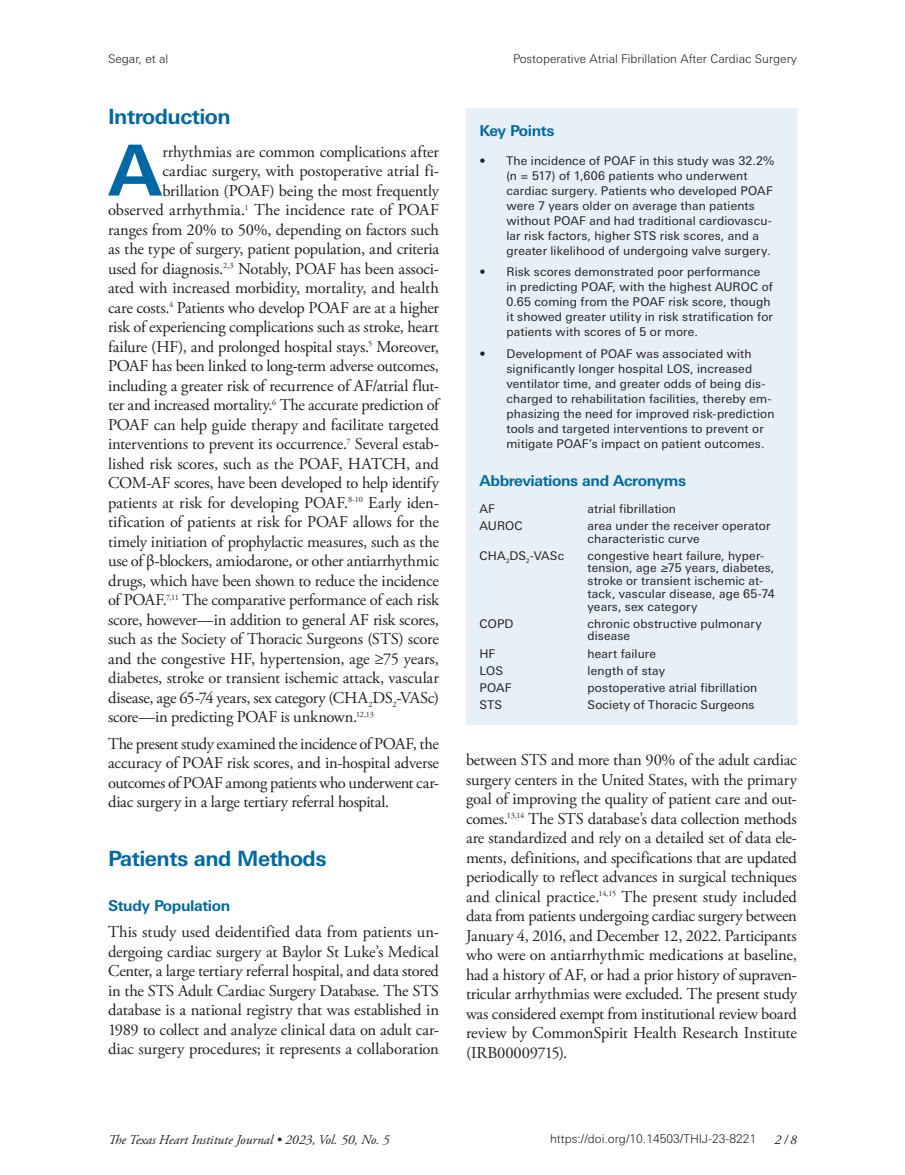
<style>
.page{position:relative;width:905px;height:1175px;background:#fff}
.page>*{position:absolute;margin:0;border:0;box-sizing:border-box;transform-origin:0 0}
.BODY_WITH_DROPCAP{font:700 70.5px "Univers Next Pro";color:#0069a3}
.HEADING_1{font:700 21px "Univers Next Pro";letter-spacing:-.025em;color:#0069a3}
.BODY_WITH_DROPCAP-2{font:16.5px "Adobe Garamond Pro";letter-spacing:-.015em;color:#231f20}
.BODY{font:16.5px/19.5px "Adobe Garamond Pro";letter-spacing:-.01em;color:#231f20;text-align:justify}
.ABREV___ACRONYM_HEADER{font:700 15px "Univers Next Pro";letter-spacing:-.025em;color:#0069a3}
.HEADING_2{font:700 15px "Univers Next Pro";letter-spacing:-.025em;color:#0069a3}
.t1{font:italic 13.5px "Adobe Garamond Pro";color:#231f20}
.ABREV___ACRONYM_BODY{font:12px/15px "Univers Next Pro";letter-spacing:.01em;color:#231f20}
.t2{font:300 12px "Univers Next Pro";color:#231f20}
.s1{font-family:"Minion Pro"}
.s2{font-style:italic}
</style>
<div class="page">
<div style="left:466px;top:109px;width:331px;height:31px;background:#e6f0f6"></div>
<div style="left:466px;top:135px;width:331px;height:136px;background:#e6f0f6"></div>
<div style="left:466px;top:247px;width:331px;height:106px;background:#e6f0f6"></div>
<div style="left:466px;top:329px;width:331px;height:135px;background:#e6f0f6"></div>
<div style="left:466px;top:459px;width:331px;height:31px;background:#e6f0f6"></div>
<div style="left:466px;top:483px;width:331px;height:46px;background:#e6f0f6"></div>
<div style="left:466px;top:500px;width:331px;height:59px;background:#e6f0f6"></div>
<div style="left:466px;top:530px;width:331px;height:97px;background:#e6f0f6"></div>
<div style="left:466px;top:598px;width:331px;height:59px;background:#e6f0f6"></div>
<div style="left:466px;top:645px;width:331px;height:46px;background:#e6f0f6"></div>
<div style="left:466px;top:679px;width:331px;height:46px;background:#e6f0f6"></div>
<p class="t2" style="left:108px;top:52px;width:62px">Segar, et al</p>
<p class="t2" style="left:513px;top:52px;width:285px">Postoperative Atrial Fibrillation After Cardiac Surgery</p>
<p class="HEADING_1" style="left:108px;top:103px;width:124px">Introduction</p>
<p class="BODY_WITH_DROPCAP" style="left:108px;top:128px;width:55px">A</p>
<p class="BODY_WITH_DROPCAP-2" style="left:162px;top:141px;width:278px">rrhythmias are common complications after</p>
<p class="BODY_WITH_DROPCAP-2" style="left:162px;top:161px;width:278px">cardiac surgery, with postoperative atrial fi-</p>
<p class="BODY_WITH_DROPCAP-2" style="left:162px;top:180px;width:278px">brillation (POAF) being the most frequently</p>
<p class="BODY_WITH_DROPCAP-2" style="left:108px;top:200px;width:332px">observed arrhythmia.<sup>1</sup> The incidence rate of POAF</p>
<p class="BODY_WITH_DROPCAP-2" style="left:108px;top:219px;width:332px">ranges from 20% to 50%, depending on factors such</p>
<p class="BODY_WITH_DROPCAP-2" style="left:108px;top:239px;width:332px">as the type of surgery, patient population, and criteria</p>
<p class="BODY_WITH_DROPCAP-2" style="left:108px;top:258px;width:332px">used for diagnosis.<sup>2,3</sup> Notably, POAF has been associ-</p>
<p class="BODY_WITH_DROPCAP-2" style="left:108px;top:278px;width:332px">ated with increased morbidity, mortality, and health</p>
<p class="BODY_WITH_DROPCAP-2" style="left:108px;top:297px;width:332px">care costs.<sup>4</sup> Patients who develop POAF are at a higher</p>
<p class="BODY_WITH_DROPCAP-2" style="left:108px;top:317px;width:332px">risk of experiencing complications such as stroke, heart</p>
<p class="BODY_WITH_DROPCAP-2" style="left:108px;top:336px;width:332px">failure (HF), and prolonged hospital stays.<sup>5</sup> Moreover,</p>
<p class="BODY_WITH_DROPCAP-2" style="left:108px;top:356px;width:332px">POAF has been linked to long-term adverse outcomes,</p>
<p class="BODY_WITH_DROPCAP-2" style="left:108px;top:375px;width:332px">including a greater risk of recurrence of AF/atrial flut-</p>
<p class="BODY_WITH_DROPCAP-2" style="left:108px;top:395px;width:332px">ter and increased mortality.<sup>6</sup> The accurate prediction of</p>
<p class="BODY_WITH_DROPCAP-2" style="left:108px;top:414px;width:332px">POAF can help guide therapy and facilitate targeted</p>
<p class="BODY_WITH_DROPCAP-2" style="left:108px;top:434px;width:332px">interventions to prevent its occurrence.<sup>7</sup> Several estab-</p>
<p class="BODY_WITH_DROPCAP-2" style="left:108px;top:453px;width:332px">lished risk scores, such as the POAF, HATCH, and</p>
<p class="BODY_WITH_DROPCAP-2" style="left:108px;top:473px;width:332px">COM-AF scores, have been developed to help identify</p>
<p class="BODY_WITH_DROPCAP-2" style="left:108px;top:492px;width:332px">patients at risk for developing POAF.<sup>8-10</sup> Early iden-</p>
<p class="BODY_WITH_DROPCAP-2" style="left:108px;top:512px;width:332px">tification of patients at risk for POAF allows for the</p>
<p class="BODY_WITH_DROPCAP-2" style="left:108px;top:531px;width:332px">timely initiation of prophylactic measures, such as the</p>
<p class="BODY_WITH_DROPCAP-2" style="left:108px;top:551px;width:332px">use of <span class="s1">β</span>-blockers, amiodarone, or other antiarrhythmic</p>
<p class="BODY_WITH_DROPCAP-2" style="left:108px;top:570px;width:332px">drugs, which have been shown to reduce the incidence</p>
<p class="BODY_WITH_DROPCAP-2" style="left:108px;top:590px;width:332px">of POAF.<sup>7,11</sup> The comparative performance of each risk</p>
<p class="BODY_WITH_DROPCAP-2" style="left:108px;top:609px;width:332px">score, however—in addition to general AF risk scores,</p>
<p class="BODY_WITH_DROPCAP-2" style="left:108px;top:629px;width:332px">such as the Society of Thoracic Surgeons (STS) score</p>
<p class="BODY_WITH_DROPCAP-2" style="left:108px;top:648px;width:332px">and the congestive HF, hypertension, age <span class="s1">≥</span>75 years,</p>
<p class="BODY_WITH_DROPCAP-2" style="left:108px;top:668px;width:332px">diabetes, stroke or transient ischemic attack, vascular</p>
<p class="BODY_WITH_DROPCAP-2" style="left:108px;top:687px;width:332px">disease, age 65-74 years, sex category (CHA<sub>2</sub>DS<sub>2</sub>-VASc)</p>
<p class="BODY_WITH_DROPCAP-2" style="left:108px;top:707px;width:267px">score—in predicting POAF is unknown.<sup>12,13</sup></p>
<p class="BODY" style="left:108px;top:734px;width:332px">The present study examined the incidence of POAF, the accuracy of POAF risk scores, and in-hospital adverse outcomes of POAF among patients who underwent car&shy;diac surgery in a large tertiary referral hospital.</p>
<p class="HEADING_1" style="left:108px;top:846px;width:220px">Patients and Methods</p>
<p class="HEADING_2" style="left:108px;top:896px;width:124px">Study Population</p>
<p class="BODY" style="left:108px;top:923px;width:332px">This study used deidentified data from patients un&shy;dergoing cardiac surgery at Baylor St Luke’s Medical Center, a large tertiary referral hospital, and data stored in the STS Adult Cardiac Surgery Database. The STS database is a national registry that was established in 1989 to collect and analyze clinical data on adult car&shy;diac surgery procedures; it represents a collaboration</p>
<p class="ABREV___ACRONYM_HEADER" style="left:479px;top:122px;width:76px">Key Points</p>
<p class="ABREV___ACRONYM_BODY" style="left:506px;top:153px;width:269px;text-indent:-27px">• The incidence of POAF in this study was 32.2% (n = 517) of 1,606 patients who underwent cardiac surgery. Patients who developed POAF were 7 years older on average than patients without POAF and had traditional cardiovascu&shy;lar risk factors, higher STS risk scores, and a greater likelihood of undergoing valve surgery.</p>
<p class="ABREV___ACRONYM_BODY" style="left:506px;top:264px;width:268px;text-indent:-27px">• Risk scores demonstrated poor performance in predicting POAF, with the highest AUROC of 0.65 coming from the POAF risk score, though it showed greater utility in risk stratification for patients with scores of 5 or more.</p>
<p class="ABREV___ACRONYM_BODY" style="left:506px;top:346px;width:269px;text-indent:-27px">• Development of POAF was associated with significantly longer hospital LOS, increased ventilator time, and greater odds of being dis&shy;charged to rehabilitation facilities, thereby em&shy;phasizing the need for improved risk-prediction tools and targeted interventions to prevent or mitigate POAF’s impact on patient outcomes.</p>
<p class="ABREV___ACRONYM_HEADER" style="left:479px;top:472px;width:208px">Abbreviations and Acronyms</p>
<p class="ABREV___ACRONYM_BODY" style="left:479px;top:501px;width:17px">AF</p>
<p class="ABREV___ACRONYM_BODY" style="left:587px;top:501px;width:90px">atrial fibrillation</p>
<p class="ABREV___ACRONYM_BODY" style="left:479px;top:518px;width:45px">AUROC</p>
<p class="ABREV___ACRONYM_BODY" style="left:587px;top:519px;width:184px;line-height:12.8px">area under the receiver operator characteristic curve</p>
<p class="ABREV___ACRONYM_BODY" style="left:479px;top:548px;width:86px">CHA<sub>2</sub>DS<sub>2</sub>-VASc</p>
<p class="ABREV___ACRONYM_BODY" style="left:587px;top:549px;width:189px;line-height:12.8px">congestive heart failure, hyper&shy;tension, age <span class="s2">≥</span>75 years, diabetes, stroke or transient ischemic at&shy;tack, vascular disease, age 65-74 years, sex category</p>
<p class="ABREV___ACRONYM_BODY" style="left:479px;top:616px;width:35px">COPD</p>
<p class="ABREV___ACRONYM_BODY" style="left:587px;top:617px;width:176px;line-height:12.8px">chronic obstructive pulmonary disease</p>
<p class="ABREV___ACRONYM_BODY" style="left:479px;top:646px;width:17px">HF</p>
<p class="ABREV___ACRONYM_BODY" style="left:587px;top:646px;width:70px">heart failure</p>
<p class="ABREV___ACRONYM_BODY" style="left:479px;top:663px;width:25px">LOS</p>
<p class="ABREV___ACRONYM_BODY" style="left:587px;top:663px;width:79px">length of stay</p>
<p class="ABREV___ACRONYM_BODY" style="left:479px;top:680px;width:34px">POAF</p>
<p class="ABREV___ACRONYM_BODY" style="left:587px;top:680px;width:171px">postoperative atrial fibrillation</p>
<p class="ABREV___ACRONYM_BODY" style="left:479px;top:697px;width:24px">STS</p>
<p class="ABREV___ACRONYM_BODY" style="left:587px;top:697px;width:168px">Society of Thoracic Surgeons</p>
<p class="BODY" style="left:466px;top:751px;width:332px">between STS and more than 90% of the adult cardiac surgery centers in the United States, with the primary goal of improving the quality of patient care and out&shy;comes.<sup>13,14</sup> The STS database’s data collection methods are standardized and rely on a detailed set of data ele&shy;ments, definitions, and specifications that are updated periodically to reflect advances in surgical techniques and clinical practice.<sup>14,15</sup> The present study included data from patients undergoing cardiac surgery between January 4, 2016, and December 12, 2022. Participants who were on antiarrhythmic medications at baseline, had a history of AF, or had a prior history of supraven&shy;tricular arrhythmias were excluded. The present study was considered exempt from institutional review board review by CommonSpirit Health Research Institute (IRB00009715).</p>
<p class="t1" style="left:108px;top:1131px;width:283px">The Texas Heart Institute Journal • 2023, Vol. 50, No. 5</p>
<p class="t2" style="left:550px;top:1132px;width:208px">https://doi.org/10.14503/THIJ-23-8221</p>
<p class="t1" style="left:774px;top:1131px;width:24px">2 / 8</p>
</div>
